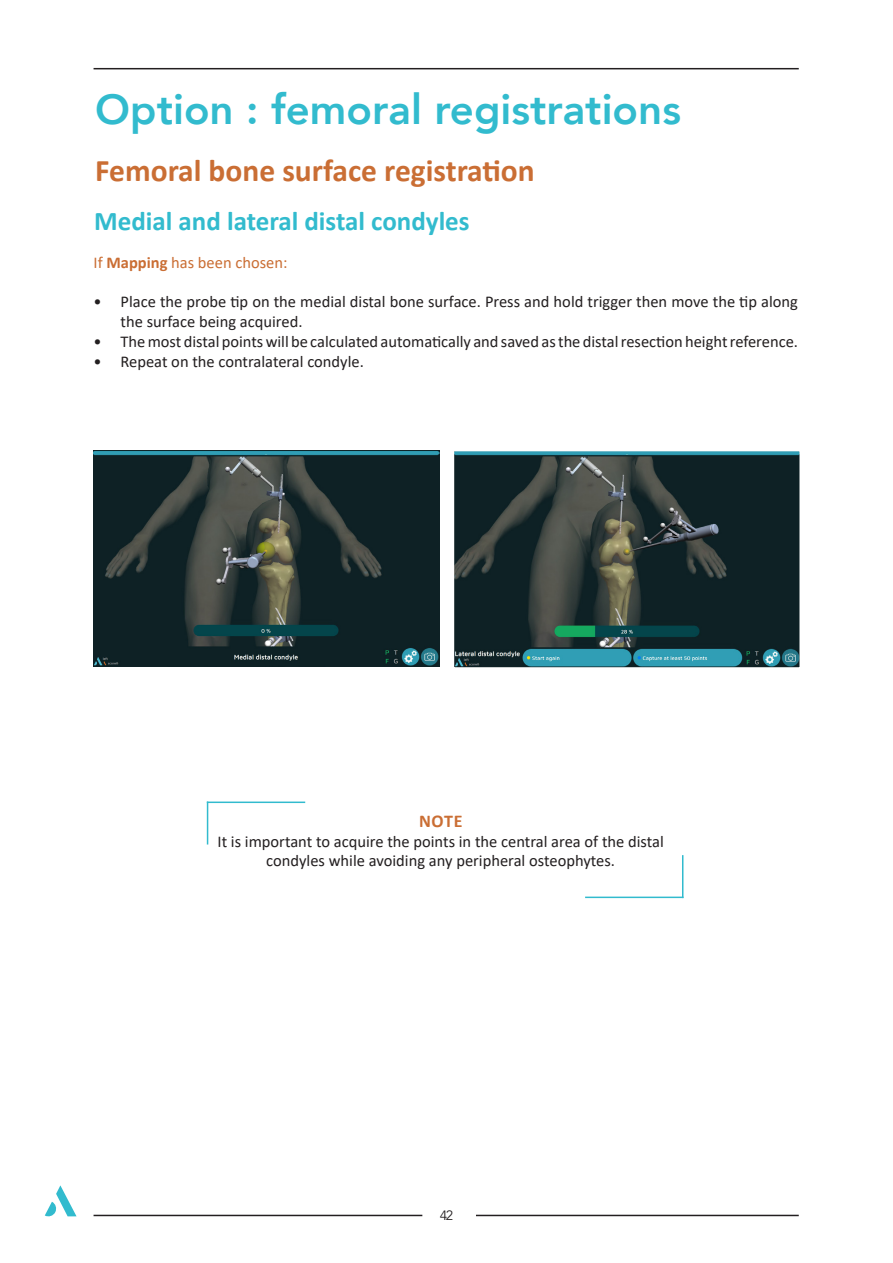
<style>
.page{position:relative;width:893px;height:1263px;background:#fff}
.page>*{position:absolute;margin:0;border:0;box-sizing:border-box;transform-origin:0 0}
.titres_bleus{font:800 42px "Avenir";color:#32bbce}
.Texte_courant_Calibri{font:700 31.5px "Calibri";color:#ca6e34}
.Texte_courant_Calibri-2{font:700 27px "Calibri";color:#32bbce}
.t1{font:700 18px "Calibri";color:#ca6e34}
.t2{font:16.5px/19.8px "Calibri";color:#231f20}
.Texte_courant_Calibri-3{font:16.5px "Calibri";color:#ca6e34}
.t3{font:13.5px "Avenir";color:#231f20}
.s1{font-weight:700}
</style>
<div class="page">
<svg style="left:45px;top:1185px;width:32px;height:32px"></svg>
<hr style="left:94px;top:1215px;width:328px;height:1px;background:#231f20">
<hr style="left:476px;top:1215px;width:323px;height:1px;background:#231f20">
<hr style="left:94px;top:68px;width:705px;height:1px;background:#231f20">
<img style="left:94px;top:450px;width:345px;height:217px">
<img style="left:456px;top:453px;width:342px;height:213px">
<div style="left:453px;top:450px;width:348px;height:219px;border:2px solid #fff"></div>
<hr style="left:207px;top:801px;width:1px;height:43px;background:#32bbce">
<hr style="left:207px;top:801px;width:98px;height:2px;background:#32bbce">
<hr style="left:682px;top:855px;width:1px;height:43px;background:#32bbce">
<hr style="left:585px;top:896px;width:98px;height:2px;background:#32bbce">
<p class="titres_bleus" style="left:95px;top:76px;width:587px">Option : femoral registrations</p>
<p class="Texte_courant_Calibri" style="left:95px;top:148px;width:441px">Femoral bone surface registration</p>
<p class="Texte_courant_Calibri-2" style="left:94px;top:202px;width:377px">Medial and lateral distal condyles</p>
<p class="Texte_courant_Calibri-3" style="left:94px;top:251px;width:195px">If <span class="s1">Mapping</span> has been chosen:</p>
<p class="t2" style="left:121px;top:291px;width:679px;text-indent:-27px">• Place the probe tip on the medial distal bone surface. Press and hold trigger then move the tip along the surface being acquired.</p>
<p class="t2" style="left:94px;top:331px;width:706px">• The most distal points will be calculated automatically and saved as the distal resection height reference.</p>
<p class="t2" style="left:94px;top:351px;width:272px">• Repeat on the contralateral condyle.</p>
<p class="t1" style="left:419px;top:808px;width:45px">NOTE</p>
<p class="t2" style="left:218px;top:831px;width:448px;text-align:center">It is important to acquire the points in the central area of the distal condyles while avoiding any peripheral osteophytes.</p>
<p class="t3" style="left:440px;top:1207px;width:15px">42</p>
</div>
